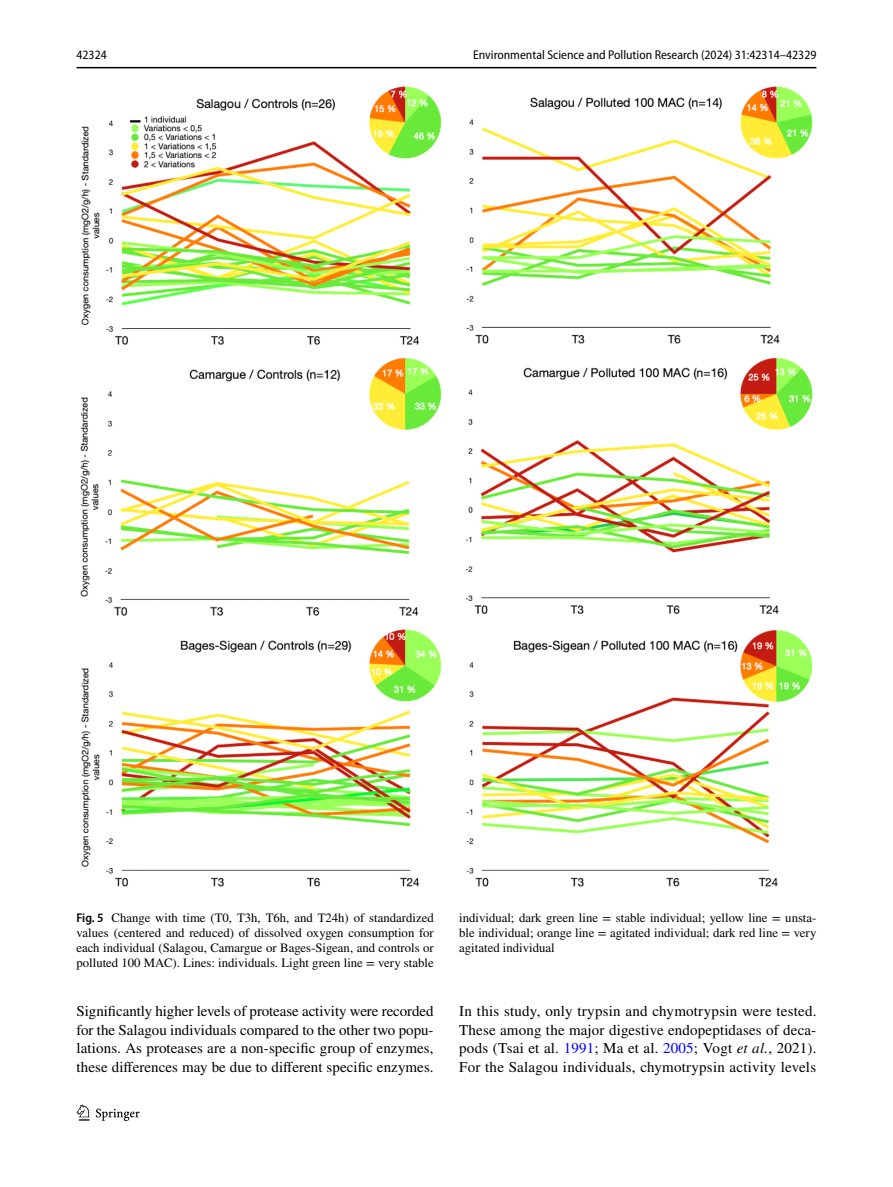
<style>
.page{position:relative;width:893px;height:1187px;background:#fff}
.page>*{position:absolute;margin:0;border:0;box-sizing:border-box;transform-origin:0 0}
.t1{font:15px/18.8px "STIX";letter-spacing:.005em;color:#000;text-align:justify}
.t2{font:12.75px/15px "STIX";color:#000;text-align:justify}
.t3{font:semi-condensed 12.75px "Myriad Pro";color:#000}
.s1{font-family:"Myriad Pro";font-weight:600;font-stretch:semi-condensed}
.s2{color:#00f}
.s3{font-style:italic}
</style>
<div class="page">
<hr style="left:77px;top:67px;width:739px;height:1px;background:#000">
<svg style="left:77px;top:1104px;width:12px;height:16px"></svg>
<svg style="left:96px;top:1108px;width:44px;height:12px"></svg>
<img style="left:81px;top:87px;width:731px;height:799px">
<p class="t3" style="left:77px;top:48px;width:32px">42324</p>
<p class="t3" style="left:473px;top:48px;width:345px">Environmental Science and Pollution Research (2024) 31:42314–42329</p>
<p class="t2" style="left:77px;top:910px;width:359px"><span class="s1">Fig. 5</span> Change with time (T0, T3h, T6h, and T24h) of standardized values (centered and reduced) of dissolved oxygen consumption for each individual (Salagou, Camargue or Bages-Sigean, and controls or polluted 100 MAC). Lines: individuals. Light green line = very stable</p>
<p class="t2" style="left:459px;top:910px;width:359px">individual; dark green line = stable individual; yellow line = unsta&shy;ble individual; orange line = agitated individual; dark red line = very agitated individual</p>
<p class="t1" style="left:77px;top:1002px;width:359px">Significantly higher levels of protease activity were recorded for the Salagou individuals compared to the other two popu&shy;lations. As proteases are a non-specific group of enzymes, these differences may be due to different specific enzymes.</p>
<p class="t1" style="left:459px;top:1002px;width:359px">In this study, only trypsin and chymotrypsin were tested.<br>These among the major digestive endopeptidases of deca&shy;pods (Tsai et al. <span class="s2">1991</span>; Ma et al. <span class="s2">2005</span>; Vogt <span class="s3">et al.</span>, 2021).<br>For the Salagou individuals, chymotrypsin activity levels</p>
</div>
